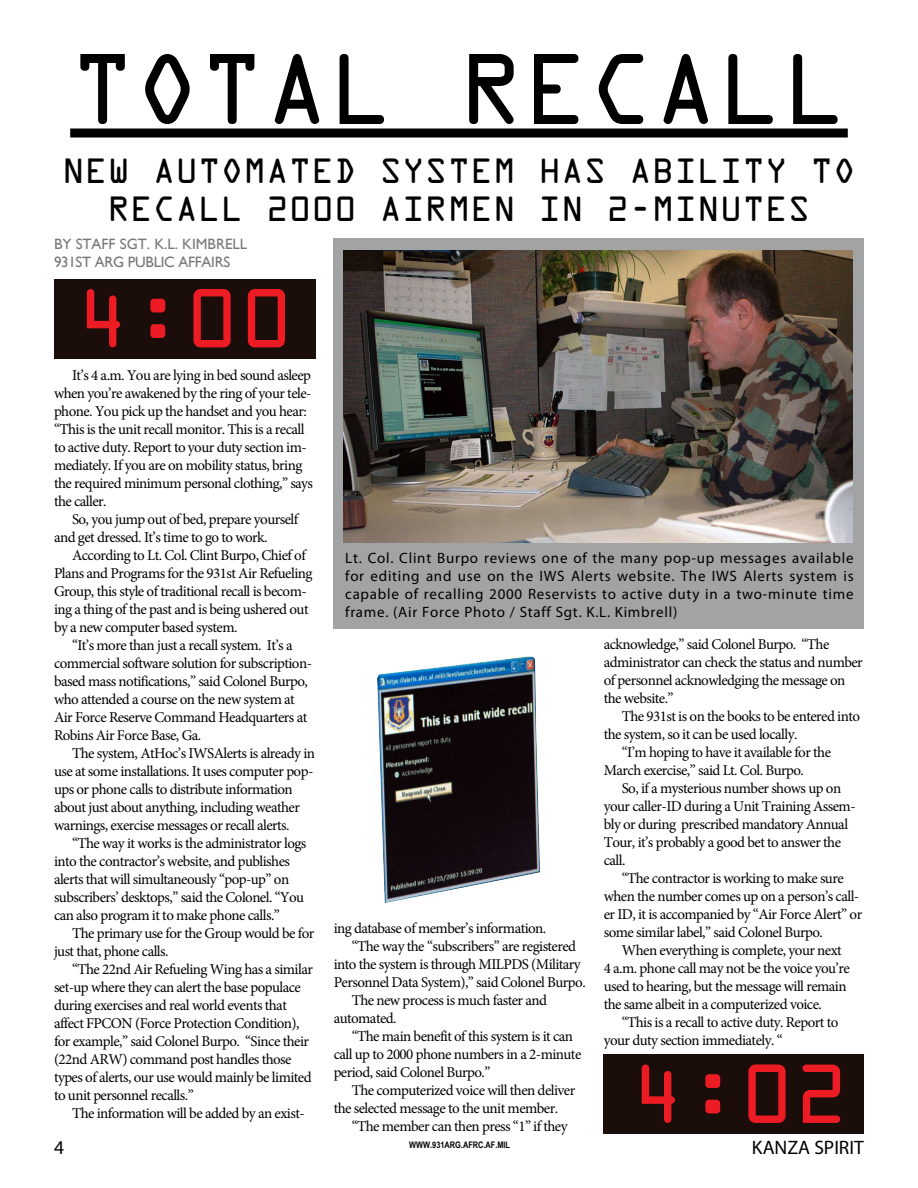
<style>
.page{position:relative;width:918px;height:1188px;background:#fff}
.page>*{position:absolute;margin:0;border:0;box-sizing:border-box;transform-origin:0 0}
.t1{font:90px "OCRA Std";color:#000}
.t2{font:90px "OCRA Extended";color:#ed1c24}
.t3{font:31.5px/37.8px "OCRA Std";color:#000;text-align:center}
.t4{font:19.5px "Myriad Pro";color:#000}
.t5{font:15px/18px "Minion Pro";letter-spacing:-.035em;color:#000}
.t6{font:15px/18px "Myriad Pro";letter-spacing:.05em;color:#000;text-align:justify}
.t7{font:15px/18px "Gill Sans";letter-spacing:-.02em;color:#76787b}
.t8{font:700 9px "Arial Narrow";color:#000}
</style>
<div class="page">
<div style="left:54px;top:279px;width:262px;height:79px;background:#1a0d0a"></div>
<div style="left:70px;top:129px;width:778px;height:9px;background:#000"></div>
<div style="left:604px;top:1055px;width:260px;height:79px;background:#1a0d0a"></div>
<div style="left:334px;top:238px;width:530px;height:391px;background:#a1a3a5"></div>
<img style="left:344px;top:251px;width:509px;height:291px">
<img style="left:377px;top:656px;width:163px;height:247px">
<h1 class="t1" style="left:70px;top:40px;width:779px">TOTAL RECALL</h1>
<h2 class="t3" style="left:62px;top:153px;width:795px">NEW AUTOMATED SYSTEM HAS ABILITY TO<br>RECALL 2000 AIRMEN IN 2-MINUTES</h2>
<p class="t7" style="left:54px;top:235px;width:195px">BY STAFF SGT. K.L. KIMBRELL<br>931ST ARG PUBLIC AFFAIRS</p>
<h1 class="t2" style="left:76px;top:270px;width:219px">4:00</h1>
<p class="t5" style="left:54px;top:366px;width:261px;text-indent:18px">It’s 4 a.m. You are lying in bed sound asleep when you’re awakened by the ring of your tele&shy;phone. You pick up the handset and you hear: “This is the unit recall monitor. This is a recall to active duty. Report to your duty section im&shy;mediately. If you are on mobility status, bring the required minimum personal clothing,” says the caller.</p>
<p class="t5" style="left:54px;top:510px;width:246px;text-indent:18px">So, you jump out of bed, prepare yourself and get dressed. It’s time to go to work.</p>
<p class="t5" style="left:54px;top:546px;width:260px;text-indent:18px">According to Lt. Col. Clint Burpo, Chief of Plans and Programs for the 931st Air Refueling Group, this style of traditional recall is becom&shy;ing a thing of the past and is being ushered out by a new computer based system.</p>
<p class="t5" style="left:54px;top:636px;width:260px;text-indent:18px">“It’s more than just a recall system. It’s a commercial software solution for subscription&shy;based mass notifications,” said Colonel Burpo, who attended a course on the new system at Air Force Reserve Command Headquarters at Robins Air Force Base, Ga.</p>
<p class="t5" style="left:54px;top:744px;width:263px;text-indent:18px">The system, AtHoc’s IWSAlerts is already in use at some installations. It uses computer pop&shy;ups or phone calls to distribute information about just about anything, including weather warnings, exercise messages or recall alerts.</p>
<p class="t5" style="left:54px;top:834px;width:254px;text-indent:18px">“The way it works is the administrator logs into the contractor’s website, and publishes alerts that will simultaneously “pop-up” on subscribers’ desktops,” said the Colonel. “You can also program it to make phone calls.”</p>
<p class="t5" style="left:54px;top:924px;width:262px;text-indent:18px">The primary use for the Group would be for just that, phone calls.</p>
<p class="t5" style="left:54px;top:960px;width:260px;text-indent:18px">“The 22nd Air Refueling Wing has a similar set-up where they can alert the base populace during exercises and real world events that affect FPCON (Force Protection Condition), for example,” said Colonel Burpo. “Since their (22nd ARW) command post handles those types of alerts, our use would mainly be limited to unit personnel recalls.”</p>
<p class="t5" style="left:72px;top:1104px;width:234px">The information will be added by an exist-</p>
<p class="t6" style="left:345px;top:549px;width:510px">Lt. Col. Clint Burpo reviews one of the many pop-up messages available for editing and use on the IWS Alerts website. The IWS Alerts system is capable of recalling 2000 Reservists to active duty in a two-minute time frame. (Air Force Photo / Staff Sgt. K.L. Kimbrell)</p>
<p class="t5" style="left:334px;top:919px;width:214px">ing database of member’s information.</p>
<p class="t5" style="left:352px;top:937px;width:226px">“The way the “subscribers” are registered</p>
<p class="t5" style="left:334px;top:955px;width:249px">into the system is through MILPDS (Military</p>
<p class="t5" style="left:334px;top:973px;width:254px">Personnel Data System),” said Colonel Burpo.</p>
<p class="t5" style="left:352px;top:991px;width:197px">The new process is much faster and</p>
<p class="t5" style="left:334px;top:1009px;width:64px">automated.</p>
<p class="t5" style="left:352px;top:1027px;width:223px">“The main benefit of this system is it can</p>
<p class="t5" style="left:334px;top:1045px;width:249px">call up to 2000 phone numbers in a 2-minute</p>
<p class="t5" style="left:334px;top:1063px;width:158px">period, said Colonel Burpo.”</p>
<p class="t5" style="left:352px;top:1081px;width:225px">The computerized voice will then deliver</p>
<p class="t5" style="left:334px;top:1099px;width:226px">the selected message to the unit member.</p>
<p class="t5" style="left:352px;top:1117px;width:218px">“The member can then press “1” if they</p>
<p class="t8" style="left:409px;top:1138px;width:102px">WWW.931ARG.AFRC.AF.MIL</p>
<p class="t5" style="left:604px;top:636px;width:261px">acknowledge,” said Colonel Burpo. “The administrator can check the status and number of personnel acknowledging the message on the website.”</p>
<p class="t5" style="left:622px;top:708px;width:240px">The 931st is on the books to be entered into</p>
<p class="t5" style="left:604px;top:726px;width:195px">the system, so it can be used locally.</p>
<p class="t5" style="left:622px;top:744px;width:211px">“I’m hoping to have it available for the</p>
<p class="t5" style="left:604px;top:762px;width:202px">March exercise,” said Lt. Col. Burpo.</p>
<p class="t5" style="left:622px;top:780px;width:221px">So, if a mysterious number shows up on</p>
<p class="t5" style="left:604px;top:798px;width:253px">your caller-ID during a Unit Training Assem-</p>
<p class="t5" style="left:604px;top:816px;width:246px">bly or during prescribed mandatory Annual</p>
<p class="t5" style="left:604px;top:834px;width:239px">Tour, it’s probably a good bet to answer the</p>
<p class="t5" style="left:604px;top:852px;width:23px">call.</p>
<p class="t5" style="left:622px;top:870px;width:224px">“The contractor is working to make sure</p>
<p class="t5" style="left:604px;top:888px;width:257px">when the number comes up on a person’s call-</p>
<p class="t5" style="left:604px;top:906px;width:260px">er ID, it is accompanied by “Air Force Alert” or</p>
<p class="t5" style="left:604px;top:924px;width:221px">some similar label,” said Colonel Burpo.</p>
<p class="t5" style="left:622px;top:942px;width:222px">When everything is complete, your next</p>
<p class="t5" style="left:604px;top:960px;width:248px">4 a.m. phone call may not be the voice you’re</p>
<p class="t5" style="left:604px;top:978px;width:244px">used to hearing, but the message will remain</p>
<p class="t5" style="left:604px;top:996px;width:220px">the same albeit in a computerized voice.</p>
<p class="t5" style="left:622px;top:1014px;width:218px">“This is a recall to active duty. Report to</p>
<p class="t5" style="left:604px;top:1032px;width:181px">your duty section immediately. “</p>
<h1 class="t2" style="left:631px;top:1046px;width:219px">4:02</h1>
<h3 class="t4" style="left:752px;top:1136px;width:113px">KANZA SPIRIT</h3>
</div>
